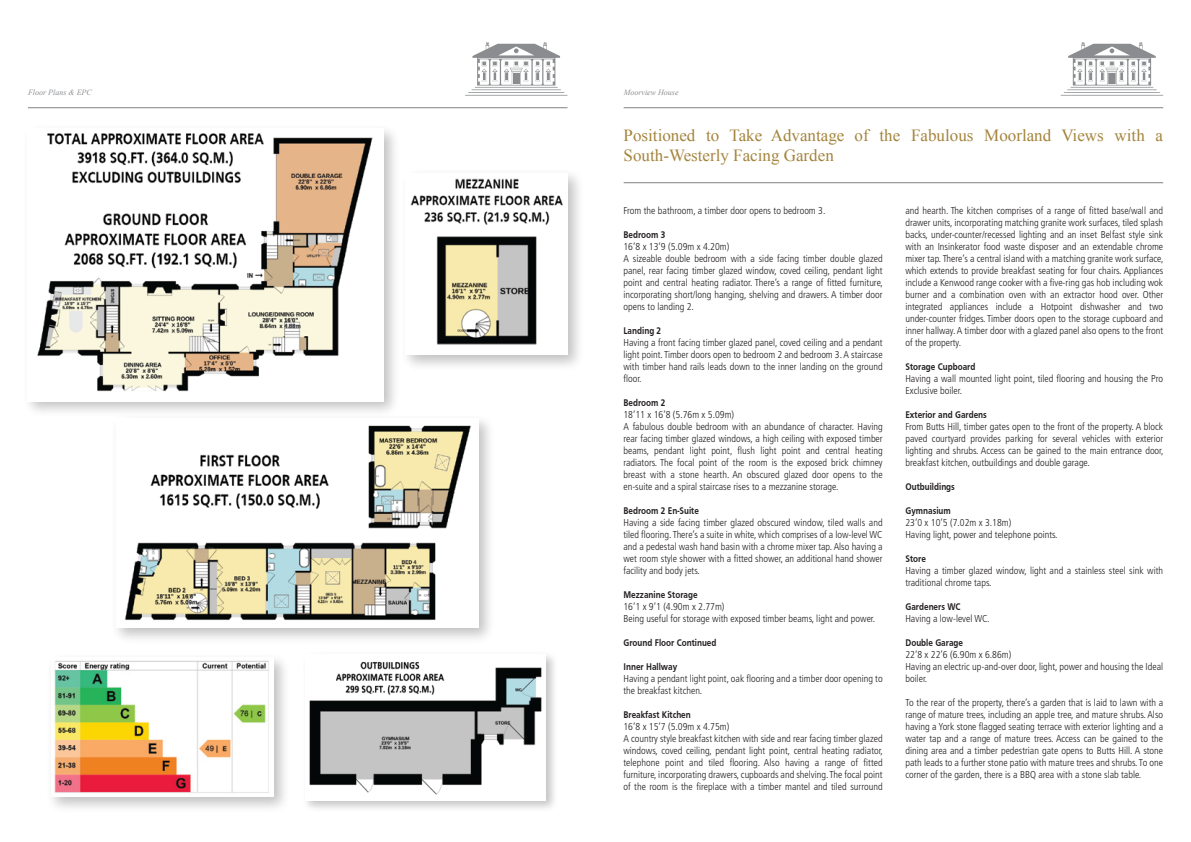
<style>
.page{position:relative;width:1191px;height:842px;background:#fff}
.page>*{position:absolute;margin:0;border:0;box-sizing:border-box;transform-origin:0 0}
.t1{font:17px/20.4px "Times New Roman";color:#a4843d}
.t2{font:300 condensed 10px/12px "Frutiger LT Std";color:#231f20}
.t3{font:700 10px "Frutiger Cnd";color:#231f20}
.t4{font:italic 8px "Times New Roman";color:#8a8c8f}
</style>
<div class="page">
<hr style="left:28px;top:107px;width:539px;height:1px;background:#808285">
<svg style="left:465px;top:42px;width:102px;height:54px"></svg>
<img style="left:51px;top:660px;width:219px;height:136px">
<img style="left:309px;top:661px;width:233px;height:134px">
<hr style="left:623px;top:107px;width:540px;height:1px;background:#808285">
<hr style="left:623px;top:182px;width:540px;height:1px;background:#808285">
<svg style="left:1060px;top:42px;width:103px;height:54px"></svg>
<img style="left:410px;top:178px;width:153px;height:167px">
<img style="left:37px;top:133px;width:336px;height:259px">
<img style="left:116px;top:418px;width:363px;height:209px">
<p class="t4" style="left:28px;top:87px;width:65px">Floor Plans &amp; EPC</p>
<p class="t4" style="left:624px;top:87px;width:56px">Moorview House</p>
<h1 class="t1" style="left:623px;top:125px;width:541px">Positioned to Take Advantage of the Fabulous Moorland Views with a<br>South-Westerly Facing Garden</h1>
<p class="t2" style="left:623px;top:205px;width:203px">From the bathroom, a timber door opens to bedroom 3.</p>
<p class="t3" style="left:623px;top:229px;width:44px">Bedroom 3</p>
<p class="t2" style="left:623px;top:241px;width:261px">16’8 x 13’9 (5.09m x 4.20m)<br>A sizeable double bedroom with a side facing timber double glazed panel, rear facing timber glazed window, coved ceiling, pendant light point and central heating radiator. There’s a range of fitted furniture, incorporating short/long hanging, shelving and drawers. A timber door opens to landing 2.</p>
<p class="t3" style="left:623px;top:325px;width:39px">Landing 2</p>
<p class="t2" style="left:623px;top:337px;width:261px;text-align:justify">Having a front facing timber glazed panel, coved ceiling and a pendant light point. Timber doors open to bedroom 2 and bedroom 3. A staircase with timber hand rails leads down to the inner landing on the ground floor.</p>
<p class="t3" style="left:623px;top:397px;width:44px">Bedroom 2</p>
<p class="t2" style="left:623px;top:409px;width:261px">18’11 x 16’8 (5.76m x 5.09m)<br>A fabulous double bedroom with an abundance of character. Having rear facing timber glazed windows, a high ceiling with exposed timber beams, pendant light point, flush light point and central heating radiators. The focal point of the room is the exposed brick chimney breast with a stone hearth. An obscured glazed door opens to the en-suite and a spiral staircase rises to a mezzanine storage.</p>
<p class="t3" style="left:623px;top:505px;width:77px">Bedroom 2 En-Suite</p>
<p class="t2" style="left:623px;top:517px;width:261px;text-align:justify">Having a side facing timber glazed obscured window, tiled walls and tiled flooring. There’s a suite in white, which comprises of a low-level WC and a pedestal wash hand basin with a chrome mixer tap. Also having a wet room style shower with a fitted shower, an additional hand shower facility and body jets.</p>
<p class="t3" style="left:623px;top:589px;width:76px">Mezzanine Storage</p>
<p class="t2" style="left:623px;top:601px;width:253px">16’1 x 9’1 (4.90m x 2.77m)<br>Being useful for storage with exposed timber beams, light and power.</p>
<p class="t3" style="left:623px;top:637px;width:94px">Ground Floor Continued</p>
<p class="t3" style="left:623px;top:661px;width:55px">Inner Hallway</p>
<p class="t2" style="left:623px;top:673px;width:261px">Having a pendant light point, oak flooring and a timber door opening to the breakfast kitchen.</p>
<p class="t3" style="left:623px;top:709px;width:69px">Breakfast Kitchen</p>
<p class="t2" style="left:623px;top:721px;width:261px">16’8 x 15’7 (5.09m x 4.75m)<br>A country style breakfast kitchen with side and rear facing timber glazed windows, coved ceiling, pendant light point, central heating radiator, telephone point and tiled flooring. Also having a range of fitted furniture, incorporating drawers, cupboards and shelving. The focal point of the room is the fireplace with a timber mantel and tiled surround</p>
<p class="t2" style="left:905px;top:205px;width:260px;text-align:justify">and hearth. The kitchen comprises of a range of fitted base/wall and drawer units, incorporating matching granite work surfaces, tiled splash backs, under-counter/recessed lighting and an inset Belfast style sink with an Insinkerator food waste disposer and an extendable chrome mixer tap. There’s a central island with a matching granite work surface, which extends to provide breakfast seating for four chairs. Appliances include a Kenwood range cooker with a five-ring gas hob including wok burner and a combination oven with an extractor hood over. Other integrated appliances include a Hotpoint dishwasher and two under-counter fridges. Timber doors open to the storage cupboard and inner hallway. A timber door with a glazed panel also opens to the front of the property.</p>
<p class="t3" style="left:905px;top:361px;width:71px">Storage Cupboard</p>
<p class="t2" style="left:905px;top:373px;width:259px">Having a wall mounted light point, tiled flooring and housing the Pro<br>Exclusive boiler.</p>
<p class="t3" style="left:905px;top:409px;width:83px">Exterior and Gardens</p>
<p class="t2" style="left:905px;top:421px;width:260px;text-align:justify">From Butts Hill, timber gates open to the front of the property. A block paved courtyard provides parking for several vehicles with exterior lighting and shrubs. Access can be gained to the main entrance door, breakfast kitchen, outbuildings and double garage.</p>
<p class="t3" style="left:905px;top:481px;width:51px">Outbuildings</p>
<p class="t3" style="left:905px;top:505px;width:47px">Gymnasium</p>
<p class="t2" style="left:905px;top:517px;width:154px">23’0 x 10’5 (7.02m x 3.18m)<br>Having light, power and telephone points.</p>
<p class="t3" style="left:905px;top:553px;width:22px">Store</p>
<p class="t2" style="left:905px;top:565px;width:259px">Having a timber glazed window, light and a stainless steel sink with traditional chrome taps.</p>
<p class="t3" style="left:905px;top:601px;width:57px">Gardeners WC</p>
<p class="t2" style="left:905px;top:613px;width:86px">Having a low-level WC.</p>
<p class="t3" style="left:905px;top:637px;width:59px">Double Garage</p>
<p class="t2" style="left:905px;top:649px;width:259px">22’8 x 22’6 (6.90m x 6.86m)<br>Having an electric up-and-over door, light, power and housing the Ideal boiler.</p>
<p class="t2" style="left:905px;top:697px;width:259px;text-align:justify">To the rear of the property, there’s a garden that is laid to lawn with a range of mature trees, including an apple tree, and mature shrubs. Also having a York stone flagged seating terrace with exterior lighting and a water tap and a range of mature trees. Access can be gained to the dining area and a timber pedestrian gate opens to Butts Hill. A stone path leads to a further stone patio with mature trees and shrubs. To one corner of the garden, there is a BBQ area with a stone slab table.</p>
</div>
